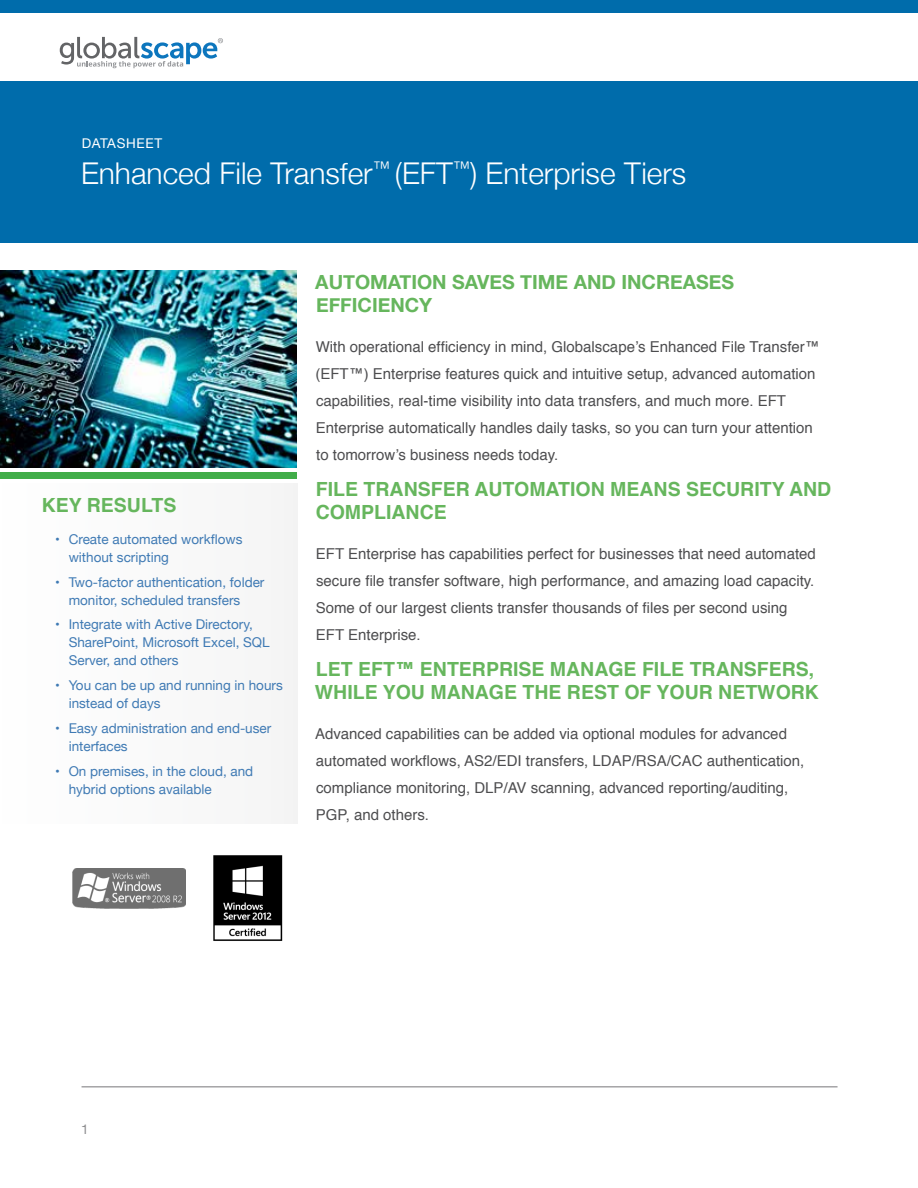
<style>
.page{position:relative;width:918px;height:1188px;background:#fff}
.page>*{position:absolute;margin:0;border:0;box-sizing:border-box;transform-origin:0 0}
.t1{font:300 30px "Helvetica Neue";color:#fff}
.t2{font:700 19.5px/22.5px "Helvetica";color:#66b65d}
.t3{font:700 19.5px/22.5px "Helvetica Neue";color:#66b65d}
.t4{font:15px/27px "Helvetica";color:#4d4d4f}
.t5{font:13.5px/18px "Helvetica Neue";color:#3f7ab4}
.t6{font:13.5px "Helvetica Neue LT Std";letter-spacing:.05em;color:#fff}
.t7{font:13.5px "Helvetica Neue";color:#8b8b8d}
</style>
<div class="page">
<hr style="left:82px;top:1087px;width:756px;height:1px;background:#777679">
<div style="left:0;top:0;width:918px;height:13px;background:#006cab"></div>
<svg style="left:60px;top:37px;width:163px;height:31px"></svg>
<div style="left:0;top:81px;width:918px;height:139px;background:#006cab"></div>
<div style="left:0;top:104px;width:918px;height:139px;background:#006cab"></div>
<div style="left:0;top:483px;width:297px;height:341px;background:#fafafa"></div>
<div style="left:0;top:472px;width:297px;height:6px;background:#41ad49"></div>
<img style="left:0;top:270px;width:297px;height:197px">
<img style="left:72px;top:868px;width:114px;height:41px">
<img style="left:213px;top:855px;width:70px;height:86px">
<p class="t6" style="left:82px;top:135px;width:82px">DATASHEET</p>
<h1 class="t1" style="left:81px;top:149px;width:607px">Enhanced File Transfer<sup>™</sup> (EFT<sup>™</sup>) Enterprise Tiers</h1>
<h2 class="t2" style="left:42px;top:494px;width:136px">KEY RESULTS</h2>
<p class="t5" style="left:69px;top:531px;width:175px;text-indent:-14px">• Create automated workflows without scripting</p>
<p class="t5" style="left:69px;top:574px;width:197px;text-indent:-14px">• Two-factor authentication, folder monitor, scheduled transfers</p>
<p class="t5" style="left:69px;top:616px;width:203px;text-indent:-14px">• Integrate with Active Directory,<br>SharePoint, Microsoft Excel, SQL<br>Server, and others</p>
<p class="t5" style="left:69px;top:677px;width:216px;text-indent:-14px">• You can be up and running in hours instead of days</p>
<p class="t5" style="left:69px;top:720px;width:204px;text-indent:-14px">• Easy administration and end-user interfaces</p>
<p class="t5" style="left:69px;top:762px;width:186px;text-indent:-14px">• On premises, in the cloud, and hybrid options available</p>
<h2 class="t3" style="left:315px;top:271px;width:420px">AUTOMATION SAVES TIME AND INCREASES<br>EFFICIENCY</h2>
<p class="t4" style="left:315px;top:334px;width:506px">With operational efficiency in mind, Globalscape’s Enhanced File Transfer™ (EFT™) Enterprise features quick and intuitive setup, advanced automation capabilities, real-time visibility into data transfers, and much more. EFT Enterprise automatically handles daily tasks, so you can turn your attention to tomorrow’s business needs today.</p>
<h2 class="t2" style="left:316px;top:478px;width:517px">FILE TRANSFER AUTOMATION MEANS SECURITY AND<br>COMPLIANCE</h2>
<p class="t4" style="left:316px;top:541px;width:502px">EFT Enterprise has capabilities perfect for businesses that need automated secure file transfer software, high performance, and amazing load capacity.<br>Some of our largest clients transfer thousands of files per second using EFT Enterprise.</p>
<h2 class="t2" style="left:315px;top:658px;width:506px">LET EFT™ ENTERPRISE MANAGE FILE TRANSFERS,<br>WHILE YOU MANAGE THE REST OF YOUR NETWORK</h2>
<p class="t4" style="left:315px;top:721px;width:491px">Advanced capabilities can be added via optional modules for advanced automated workflows, AS2/EDI transfers, LDAP/RSA/CAC authentication, compliance monitoring, DLP/AV scanning, advanced reporting/auditing, PGP, and others.</p>
<p class="t7" style="left:81px;top:1120px;width:9px">1</p>
</div>
